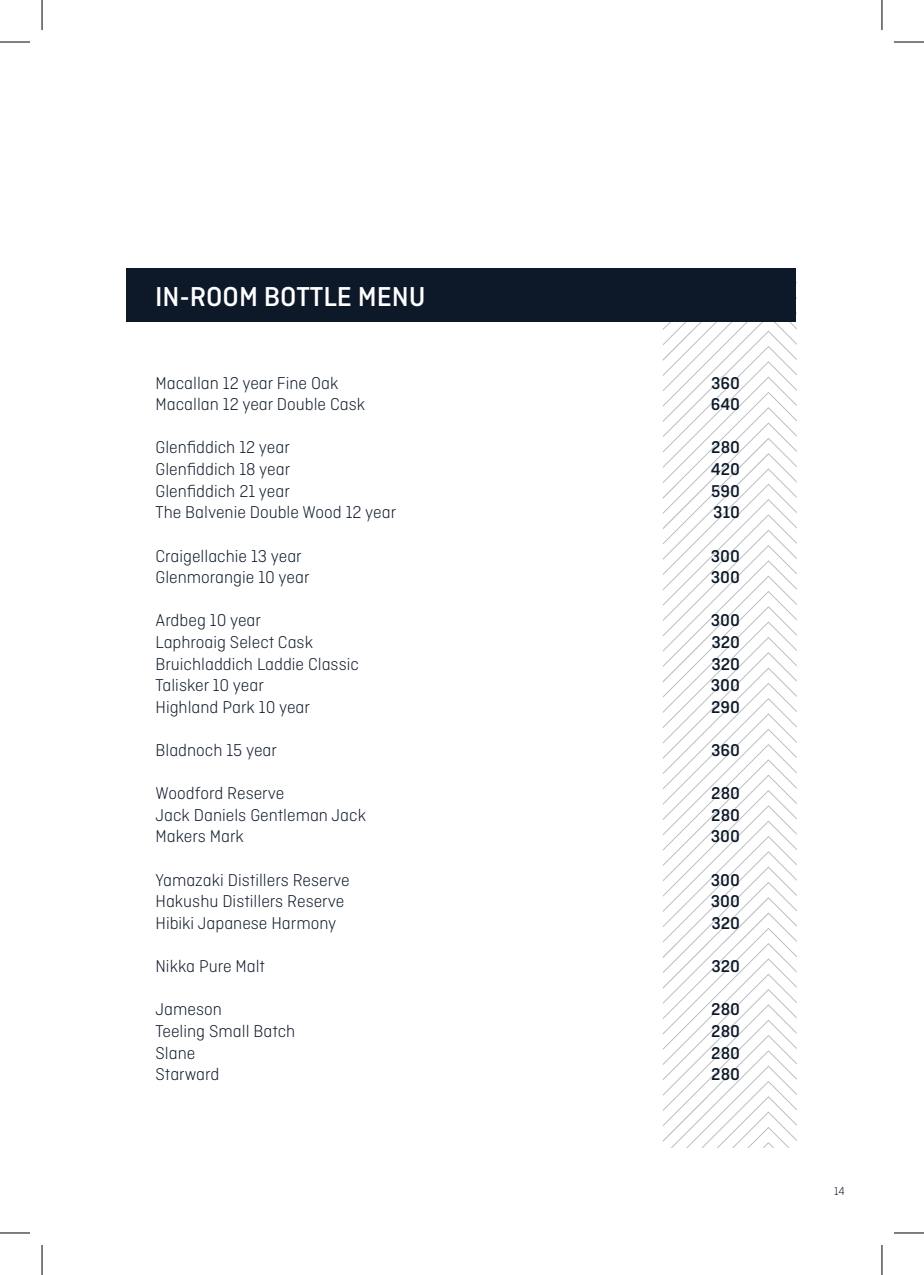
<style>
.page{position:relative;width:924px;height:1275px;background:#fff}
.page>*{position:absolute;margin:0;border:0;box-sizing:border-box;transform-origin:0 0}
.t1{font:500 28.8px "Ciutadella";color:#fff}
.Paragraph_Style_1{font:300 18px "Ciutadella";color:#0d1929}
.Paragraph_Style_1-2{font:500 18px "Ciutadella";color:#0d1929}
.t2{font:300 12px "Ciutadella";color:#0d1929}
</style>
<div class="page">
<svg style="left:662px;top:322px;width:134px;height:826px"></svg>
<div style="left:127px;top:269px;width:669px;height:53px;background:#0d1929"></div>
<hr style="left:0;top:42px;width:30px;height:1px;background:#000">
<hr style="left:893px;top:42px;width:30px;height:1px;background:#000">
<hr style="left:0;top:1232px;width:30px;height:1px;background:#000">
<hr style="left:893px;top:1232px;width:30px;height:1px;background:#000">
<hr style="left:42px;top:0;width:1px;height:30px;background:#000">
<hr style="left:42px;top:1245px;width:1px;height:30px;background:#000">
<hr style="left:881px;top:0;width:1px;height:30px;background:#000">
<hr style="left:881px;top:1245px;width:1px;height:30px;background:#000">
<p class="t1" style="left:155px;top:281px;width:272px">IN-ROOM BOTTLE MENU</p>
<p class="Paragraph_Style_1" style="left:155px;top:373px;width:184px">Macallan 12 year Fine Oak</p>
<p class="Paragraph_Style_1-2" style="left:710px;top:373px;width:30px">360</p>
<p class="Paragraph_Style_1" style="left:155px;top:395px;width:211px">Macallan 12 year Double Cask</p>
<p class="Paragraph_Style_1-2" style="left:710px;top:394px;width:31px">640</p>
<p class="Paragraph_Style_1" style="left:155px;top:438px;width:136px">Glenfiddich 12 year</p>
<p class="Paragraph_Style_1-2" style="left:711px;top:437px;width:30px">280</p>
<p class="Paragraph_Style_1" style="left:155px;top:459px;width:136px">Glenfiddich 18 year</p>
<p class="Paragraph_Style_1-2" style="left:710px;top:459px;width:31px">420</p>
<p class="Paragraph_Style_1" style="left:155px;top:481px;width:136px">Glenfiddich 21 year</p>
<p class="Paragraph_Style_1-2" style="left:711px;top:481px;width:30px">590</p>
<p class="Paragraph_Style_1" style="left:155px;top:503px;width:242px">The Balvenie Double Wood 12 year</p>
<p class="Paragraph_Style_1-2" style="left:713px;top:502px;width:28px">310</p>
<p class="Paragraph_Style_1" style="left:155px;top:546px;width:148px">Craigellachie 13 year</p>
<p class="Paragraph_Style_1-2" style="left:710px;top:545px;width:31px">300</p>
<p class="Paragraph_Style_1" style="left:155px;top:567px;width:155px">Glenmorangie 10 year</p>
<p class="Paragraph_Style_1-2" style="left:710px;top:567px;width:31px">300</p>
<p class="Paragraph_Style_1" style="left:155px;top:611px;width:107px">Ardbeg 10 year</p>
<p class="Paragraph_Style_1-2" style="left:710px;top:610px;width:31px">300</p>
<p class="Paragraph_Style_1" style="left:155px;top:632px;width:159px">Laphroaig Select Cask</p>
<p class="Paragraph_Style_1-2" style="left:711px;top:632px;width:30px">320</p>
<p class="Paragraph_Style_1" style="left:155px;top:654px;width:205px">Bruichladdich Laddie Classic</p>
<p class="Paragraph_Style_1-2" style="left:711px;top:653px;width:30px">320</p>
<p class="Paragraph_Style_1" style="left:155px;top:675px;width:110px">Talisker 10 year</p>
<p class="Paragraph_Style_1-2" style="left:710px;top:675px;width:31px">300</p>
<p class="Paragraph_Style_1" style="left:155px;top:697px;width:156px">Highland Park 10 year</p>
<p class="Paragraph_Style_1-2" style="left:710px;top:697px;width:30px">290</p>
<p class="Paragraph_Style_1" style="left:155px;top:740px;width:123px">Bladnoch 15 year</p>
<p class="Paragraph_Style_1-2" style="left:710px;top:740px;width:30px">360</p>
<p class="Paragraph_Style_1" style="left:155px;top:783px;width:130px">Woodford Reserve</p>
<p class="Paragraph_Style_1-2" style="left:711px;top:783px;width:30px">280</p>
<p class="Paragraph_Style_1" style="left:155px;top:805px;width:212px">Jack Daniels Gentleman Jack</p>
<p class="Paragraph_Style_1-2" style="left:711px;top:805px;width:30px">280</p>
<p class="Paragraph_Style_1" style="left:155px;top:827px;width:90px">Makers Mark</p>
<p class="Paragraph_Style_1-2" style="left:710px;top:826px;width:31px">300</p>
<p class="Paragraph_Style_1" style="left:155px;top:870px;width:196px">Yamazaki Distillers Reserve</p>
<p class="Paragraph_Style_1-2" style="left:710px;top:869px;width:31px">300</p>
<p class="Paragraph_Style_1" style="left:155px;top:891px;width:190px">Hakushu Distillers Reserve</p>
<p class="Paragraph_Style_1-2" style="left:710px;top:891px;width:31px">300</p>
<p class="Paragraph_Style_1" style="left:155px;top:913px;width:182px">Hibiki Japanese Harmony</p>
<p class="Paragraph_Style_1-2" style="left:711px;top:913px;width:30px">320</p>
<p class="Paragraph_Style_1" style="left:155px;top:956px;width:111px">Nikka Pure Malt</p>
<p class="Paragraph_Style_1-2" style="left:711px;top:956px;width:30px">320</p>
<p class="Paragraph_Style_1" style="left:155px;top:999px;width:68px">Jameson</p>
<p class="Paragraph_Style_1-2" style="left:711px;top:999px;width:30px">280</p>
<p class="Paragraph_Style_1" style="left:155px;top:1021px;width:141px">Teeling Small Batch</p>
<p class="Paragraph_Style_1-2" style="left:711px;top:1021px;width:30px">280</p>
<p class="Paragraph_Style_1" style="left:155px;top:1043px;width:41px">Slane</p>
<p class="Paragraph_Style_1-2" style="left:711px;top:1042px;width:30px">280</p>
<p class="Paragraph_Style_1" style="left:155px;top:1064px;width:65px">Starward</p>
<p class="Paragraph_Style_1-2" style="left:711px;top:1064px;width:30px">280</p>
<p class="t2" style="left:833px;top:1184px;width:12px">14</p>
</div>
